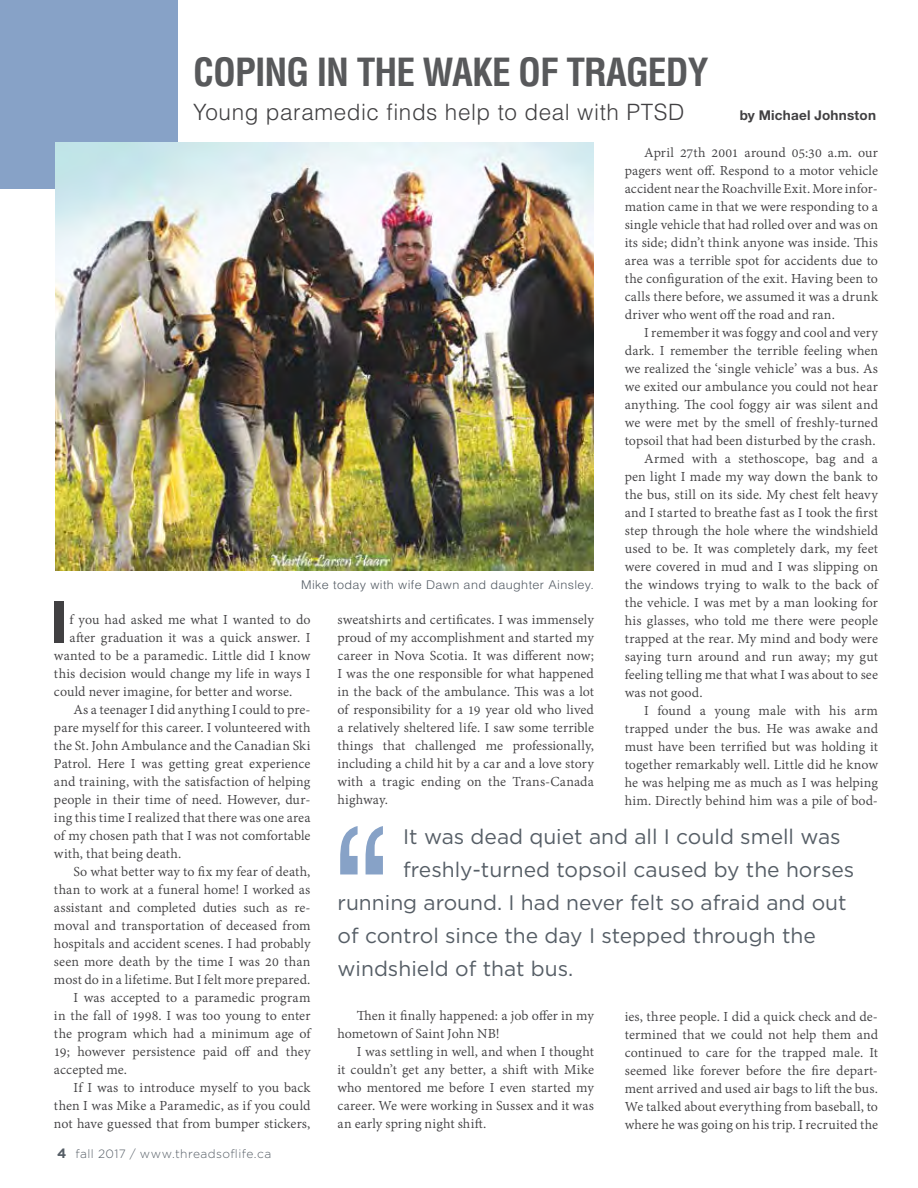
<style>
.page{position:relative;width:918px;height:1188px;background:#fff}
.page>*{position:absolute;margin:0;border:0;box-sizing:border-box;transform-origin:0 0}
.t1{font:700 condensed 37.8px "Helvetica";letter-spacing:-.025em;color:#58595b}
.t2{font:300 22.5px "Helvetica";letter-spacing:.025em;color:#414042}
.t3{font:21px "Gotham";color:#565e66}
.t4{font:15px/18px "Adobe Devanagari";letter-spacing:.005em;color:#414042;text-align:justify}
.t5{font:700 13.5px "Helvetica Neue LT Std";letter-spacing:.02em;color:#414042}
.t6{font:300 12px "Helvetica";letter-spacing:.03em;color:#565e66;scale:1.05 1}
.t7{font:300 12px "Gotham";letter-spacing:.035em;color:#565e66}
.s1{font-weight:700;font-size:13.5px}
</style>
<div class="page">
<div style="left:0;top:0;width:177px;height:189px;background:#87a2c7"></div>
<svg style="left:340px;top:826px;width:43px;height:48px"></svg>
<img style="left:55px;top:143px;width:539px;height:427px">
<div style="left:54px;top:601px;width:10px;height:41px;background:#414042"></div>
<h1 class="t1" style="left:193px;top:49px;width:517px">COPING IN THE WAKE OF TRAGEDY</h1>
<h2 class="t2" style="left:193px;top:98px;width:492px">Young paramedic finds help to deal with PTSD</h2>
<p class="t5" style="left:740px;top:107px;width:138px">by Michael Johnston</p>
<p class="t4" style="left:625px;top:145px;width:255px;text-indent:19px">April 27th 2001 around 05:30 a.m. our pagers went off. Respond to a motor vehicle accident near the Roachville Exit. More infor&shy;mation came in that we were responding to a single vehicle that had rolled over and was on its side; didn’t think anyone was inside. This area was a terrible spot for accidents due to the configuration of the exit. Having been to calls there before, we assumed it was a drunk driver who went off the road and ran.</p>
<p class="t4" style="left:644px;top:325px;width:235px">I remember it was foggy and cool and very</p>
<p class="t4" style="left:625px;top:343px;width:255px">dark. I remember the terrible feeling when</p>
<p class="t4" style="left:625px;top:361px;width:255px">we realized the ‘single vehicle’ was a bus. As</p>
<p class="t4" style="left:625px;top:379px;width:255px">we exited our ambulance you could not hear</p>
<p class="t4" style="left:625px;top:397px;width:255px">anything. The cool foggy air was silent and</p>
<p class="t4" style="left:625px;top:415px;width:255px">we were met by the smell of freshly-turned</p>
<p class="t4" style="left:625px;top:433px;width:252px">topsoil that had been disturbed by the crash.</p>
<p class="t4" style="left:644px;top:451px;width:235px">Armed with a stethoscope, bag and a</p>
<p class="t4" style="left:625px;top:469px;width:255px">pen light I made my way down the bank to</p>
<p class="t4" style="left:625px;top:487px;width:255px">the bus, still on its side. My chest felt heavy</p>
<p class="t4" style="left:625px;top:505px;width:255px">and I started to breathe fast as I took the first</p>
<p class="t4" style="left:625px;top:523px;width:255px">step through the hole where the windshield</p>
<p class="t4" style="left:625px;top:541px;width:255px">used to be. It was completely dark, my feet</p>
<p class="t4" style="left:625px;top:559px;width:255px">were covered in mud and I was slipping on</p>
<p class="t4" style="left:625px;top:577px;width:255px">the windows trying to walk to the back of</p>
<p class="t4" style="left:625px;top:595px;width:255px">the vehicle. I was met by a man looking for</p>
<p class="t4" style="left:625px;top:613px;width:255px">his glasses, who told me there were people</p>
<p class="t4" style="left:625px;top:631px;width:255px">trapped at the rear. My mind and body were</p>
<p class="t4" style="left:625px;top:649px;width:255px">saying turn around and run away; my gut</p>
<p class="t4" style="left:625px;top:667px;width:255px">feeling telling me that what I was about to see</p>
<p class="t4" style="left:625px;top:685px;width:79px">was not good.</p>
<p class="t4" style="left:644px;top:703px;width:235px">I found a young male with his arm</p>
<p class="t4" style="left:625px;top:721px;width:255px">trapped under the bus. He was awake and</p>
<p class="t4" style="left:625px;top:739px;width:255px">must have been terrified but was holding it</p>
<p class="t4" style="left:625px;top:757px;width:255px">together remarkably well. Little did he know</p>
<p class="t4" style="left:625px;top:775px;width:255px">he was helping me as much as I was helping</p>
<p class="t4" style="left:625px;top:793px;width:255px">him. Directly behind him was a pile of bod-</p>
<p class="t6" style="left:301px;top:578px;width:280px">Mike today with wife Dawn and daughter Ainsley.</p>
<p class="t4" style="left:69px;top:612px;width:243px">f you had asked me what I wanted to do</p>
<p class="t4" style="left:69px;top:630px;width:243px">after graduation it was a quick answer. I</p>
<p class="t4" style="left:54px;top:648px;width:258px">wanted to be a paramedic. Little did I know</p>
<p class="t4" style="left:54px;top:666px;width:258px">this decision would change my life in ways I</p>
<p class="t4" style="left:54px;top:684px;width:240px">could never imagine, for better and worse.</p>
<p class="t4" style="left:73px;top:702px;width:239px">As a teenager I did anything I could to pre-</p>
<p class="t4" style="left:54px;top:720px;width:258px">pare myself for this career. I volunteered with</p>
<p class="t4" style="left:54px;top:738px;width:258px">the St. John Ambulance and the Canadian Ski</p>
<p class="t4" style="left:54px;top:756px;width:258px">Patrol. Here I was getting great experience</p>
<p class="t4" style="left:54px;top:774px;width:258px">and training, with the satisfaction of helping</p>
<p class="t4" style="left:54px;top:792px;width:258px">people in their time of need. However, dur-</p>
<p class="t4" style="left:54px;top:810px;width:258px">ing this time I realized that there was one area</p>
<p class="t4" style="left:54px;top:828px;width:258px">of my chosen path that I was not comfortable</p>
<p class="t4" style="left:54px;top:846px;width:129px">with, that being death.</p>
<p class="t4" style="left:73px;top:864px;width:239px">So what better way to fix my fear of death,</p>
<p class="t4" style="left:54px;top:882px;width:258px">than to work at a funeral home! I worked as</p>
<p class="t4" style="left:54px;top:900px;width:258px">assistant and completed duties such as re-</p>
<p class="t4" style="left:54px;top:918px;width:258px">moval and transportation of deceased from</p>
<p class="t4" style="left:54px;top:936px;width:258px">hospitals and accident scenes. I had probably</p>
<p class="t4" style="left:54px;top:954px;width:258px">seen more death by the time I was 20 than</p>
<p class="t4" style="left:54px;top:972px;width:258px">most do in a lifetime. But I felt more prepared.</p>
<p class="t4" style="left:73px;top:990px;width:239px">I was accepted to a paramedic program</p>
<p class="t4" style="left:54px;top:1008px;width:258px">in the fall of 1998. I was too young to enter</p>
<p class="t4" style="left:54px;top:1026px;width:258px">the program which had a minimum age of</p>
<p class="t4" style="left:54px;top:1044px;width:258px">19; however persistence paid off and they</p>
<p class="t4" style="left:54px;top:1062px;width:75px">accepted me.</p>
<p class="t4" style="left:73px;top:1080px;width:239px">If I was to introduce myself to you back</p>
<p class="t4" style="left:54px;top:1098px;width:258px">then I was Mike a Paramedic, as if you could</p>
<p class="t4" style="left:54px;top:1116px;width:258px">not have guessed that from bumper stickers,</p>
<p class="t4" style="left:337px;top:612px;width:258px">sweatshirts and certificates. I was immensely proud of my accomplishment and started my career in Nova Scotia. It was different now; I was the one responsible for what happened in the back of the ambulance. This was a lot of responsibility for a 19 year old who lived a relatively sheltered life. I saw some terrible things that challenged me professionally, including a child hit by a car and a love story with a tragic ending on the Trans-Canada highway.</p>
<h3 class="t3" style="left:403px;top:823px;width:439px">It was dead quiet and all I could smell was</h3>
<h3 class="t3" style="left:403px;top:856px;width:453px">freshly-turned topsoil caused by the horses</h3>
<h3 class="t3" style="left:338px;top:889px;width:511px">running around. I had never felt so afraid and out</h3>
<h3 class="t3" style="left:338px;top:922px;width:480px">of control since the day I stepped through the</h3>
<h3 class="t3" style="left:338px;top:955px;width:237px">windshield of that bus.</h3>
<p class="t4" style="left:337px;top:1008px;width:258px;text-indent:19px">Then it finally happened: a job offer in my hometown of Saint John NB!</p>
<p class="t4" style="left:337px;top:1044px;width:258px;text-indent:19px">I was settling in well, and when I thought it couldn’t get any better, a shift with Mike who mentored me before I even started my career. We were working in Sussex and it was an early spring night shift.</p>
<p class="t4" style="left:625px;top:1009px;width:255px">ies, three people. I did a quick check and de&shy;termined that we could not help them and continued to care for the trapped male. It seemed like forever before the fire depart&shy;ment arrived and used air bags to lift the bus.<br>We talked about everything from baseball, to where he was going on his trip. I recruited the</p>
<p class="t7" style="left:57px;top:1146px;width:216px"><span class="s1">4</span> fall 2017 / www.threadsoflife.ca</p>
</div>
